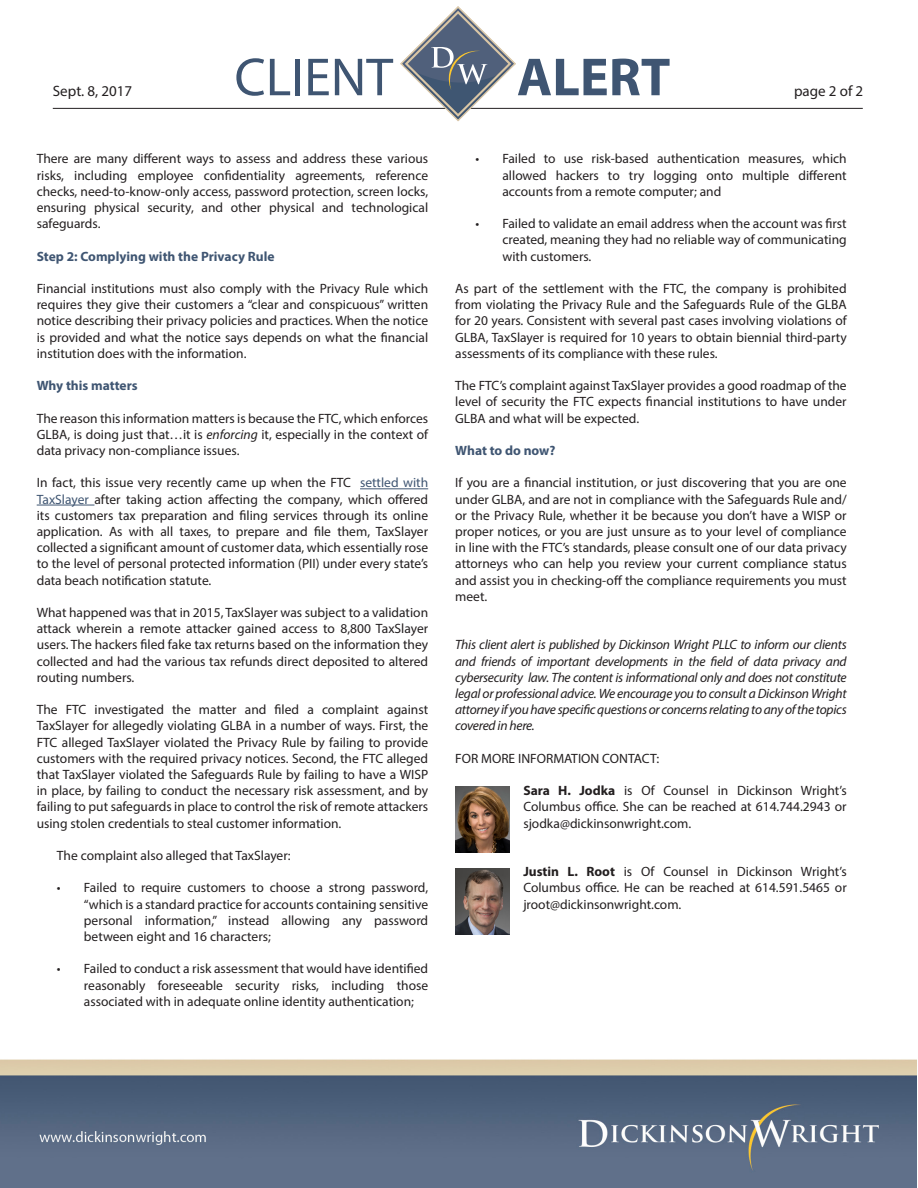
<style>
.page{position:relative;width:918px;height:1188px;background:#fff}
.page>*{position:absolute;margin:0;border:0;box-sizing:border-box;transform-origin:0 0}
.t1{font:54px "Myriad Pro";color:#3f5572}
.t2{font:700 54px "Myriad Pro";color:#3f5572}
.t3{font:15px "Myriad Pro";color:#231f20}
.t4{font:13.5px/16.2px "Myriad Pro";color:#231f20;text-align:justify}
.t5{font:italic 13.5px/16.2px "Myriad Pro";letter-spacing:-.02em;color:#231f20;text-align:justify}
.t6{font:700 13.5px "Myriad Pro";color:#3f5572}
.s1{font-style:italic}
.s2{color:#3f5572}
.s3{font-weight:700}
</style>
<div class="page">
<img style="left:0;top:107px;width:917px;height:1081px">
<hr style="left:53px;top:108px;width:810px;height:1px;background:#231f20">
<svg style="left:400px;top:6px;width:116px;height:115px"></svg>
<hr style="left:360px;top:488px;width:68px;height:1px;background:#3f5572">
<hr style="left:37px;top:505px;width:57px;height:1px;background:#3f5572">
<img style="left:455px;top:786px;width:55px;height:67px">
<img style="left:455px;top:868px;width:55px;height:67px">
<p class="t3" style="left:53px;top:82px;width:81px">Sept. 8, 2017</p>
<p class="t1" style="left:234px;top:44px;width:160px">CLIENT</p>
<p class="t2" style="left:517px;top:42px;width:155px">ALERT</p>
<p class="t3" style="left:794px;top:82px;width:71px">page 2 of 2</p>
<p class="t4" style="left:37px;top:151px;width:393px">There are many different ways to assess and address these various risks, including employee confidentiality agreements, reference checks, need-to-know-only access, password protection, screen locks, ensuring physical security, and other physical and technological safeguards.</p>
<p class="t6" style="left:37px;top:247px;width:239px">Step 2: Complying with the Privacy Rule</p>
<p class="t4" style="left:37px;top:280px;width:393px">Financial institutions must also comply with the Privacy Rule which requires they give their customers a “clear and conspicuous” written notice describing their privacy policies and practices. When the notice is provided and what the notice says depends on what the financial institution does with the information.</p>
<p class="t6" style="left:37px;top:377px;width:103px">Why this matters</p>
<p class="t4" style="left:37px;top:410px;width:393px">The reason this information matters is because the FTC, which enforces GLBA, is doing just that…it is <span class="s1">enforcing</span> it, especially in the context of data privacy non-compliance issues.</p>
<p class="t4" style="left:37px;top:475px;width:393px">In fact, this issue very recently came up when the FTC <span class="s2">settled with TaxSlayer</span> after taking action affecting the company, which offered its customers tax preparation and filing services through its online application. As with all taxes, to prepare and file them, TaxSlayer collected a significant amount of customer data, which essentially rose to the level of personal protected information (PII) under every state’s data beach notification statute.</p>
<p class="t4" style="left:37px;top:604px;width:393px">What happened was that in 2015, TaxSlayer was subject to a validation attack wherein a remote attacker gained access to 8,800 TaxSlayer users. The hackers filed fake tax returns based on the information they collected and had the various tax refunds direct deposited to altered routing numbers.</p>
<p class="t4" style="left:37px;top:701px;width:393px">The FTC investigated the matter and filed a complaint against TaxSlayer for allegedly violating GLBA in a number of ways. First, the FTC alleged TaxSlayer violated the Privacy Rule by failing to provide customers with the required privacy notices. Second, the FTC alleged that TaxSlayer violated the Safeguards Rule by failing to have a WISP in place, by failing to conduct the necessary risk assessment, and by failing to put safeguards in place to control the risk of remote attackers using stolen credentials to steal customer information.</p>
<p class="t4" style="left:57px;top:847px;width:235px">The complaint also alleged that TaxSlayer:</p>
<p class="t4" style="left:84px;top:880px;width:346px;text-indent:-27px">• Failed to require customers to choose a strong password, “which is a standard practice for accounts containing sensitive personal information,” instead allowing any password between eight and 16 characters;</p>
<p class="t4" style="left:84px;top:961px;width:346px;text-indent:-27px">• Failed to conduct a risk assessment that would have identified reasonably foreseeable security risks, including those associated with in adequate online identity authentication;</p>
<p class="t4" style="left:502px;top:151px;width:346px;text-indent:-27px">• Failed to use risk-based authentication measures, which allowed hackers to try logging onto multiple different accounts from a remote computer; and</p>
<p class="t4" style="left:502px;top:215px;width:346px;text-indent:-27px">• Failed to validate an email address when the account was first created, meaning they had no reliable way of communicating with customers.</p>
<p class="t4" style="left:455px;top:280px;width:393px">As part of the settlement with the FTC, the company is prohibited from violating the Privacy Rule and the Safeguards Rule of the GLBA for 20 years. Consistent with several past cases involving violations of GLBA, TaxSlayer is required for 10 years to obtain biennial third-party assessments of its compliance with these rules.</p>
<p class="t4" style="left:455px;top:377px;width:393px">The FTC’s complaint against TaxSlayer provides a good roadmap of the level of security the FTC expects financial institutions to have under GLBA and what will be expected.</p>
<p class="t6" style="left:455px;top:442px;width:102px">What to do now?</p>
<p class="t4" style="left:455px;top:475px;width:393px">If you are a financial institution, or just discovering that you are one under GLBA, and are not in compliance with the Safeguards Rule and/ or the Privacy Rule, whether it be because you don’t have a WISP or proper notices, or you are just unsure as to your level of compliance in line with the FTC’s standards, please consult one of our data privacy attorneys who can help you review your current compliance status and assist you in checking-off the compliance requirements you must meet.</p>
<p class="t5" style="left:455px;top:637px;width:393px">This client alert is published by Dickinson Wright PLLC to inform our clients and friends of important developments in the field of data privacy and cybersecurity law. The content is informational only and does not constitute legal or professional advice. We encourage you to consult a Dickinson Wright attorney if you have specific questions or concerns relating to any of the topics covered in here.</p>
<p class="t4" style="left:455px;top:750px;width:205px">FOR MORE INFORMATION CONTACT:</p>
<p class="t4" style="left:523px;top:782px;width:325px"><span class="s3">Sara H. Jodka</span> is Of Counsel in Dickinson Wright’s Columbus office. She can be reached at 614.744.2943 or sjodka@dickinsonwright.com.</p>
<p class="t4" style="left:523px;top:863px;width:325px"><span class="s3">Justin L. Root</span> is Of Counsel in Dickinson Wright’s Columbus office. He can be reached at 614.591.5465 or jroot@dickinsonwright.com.</p>
</div>
